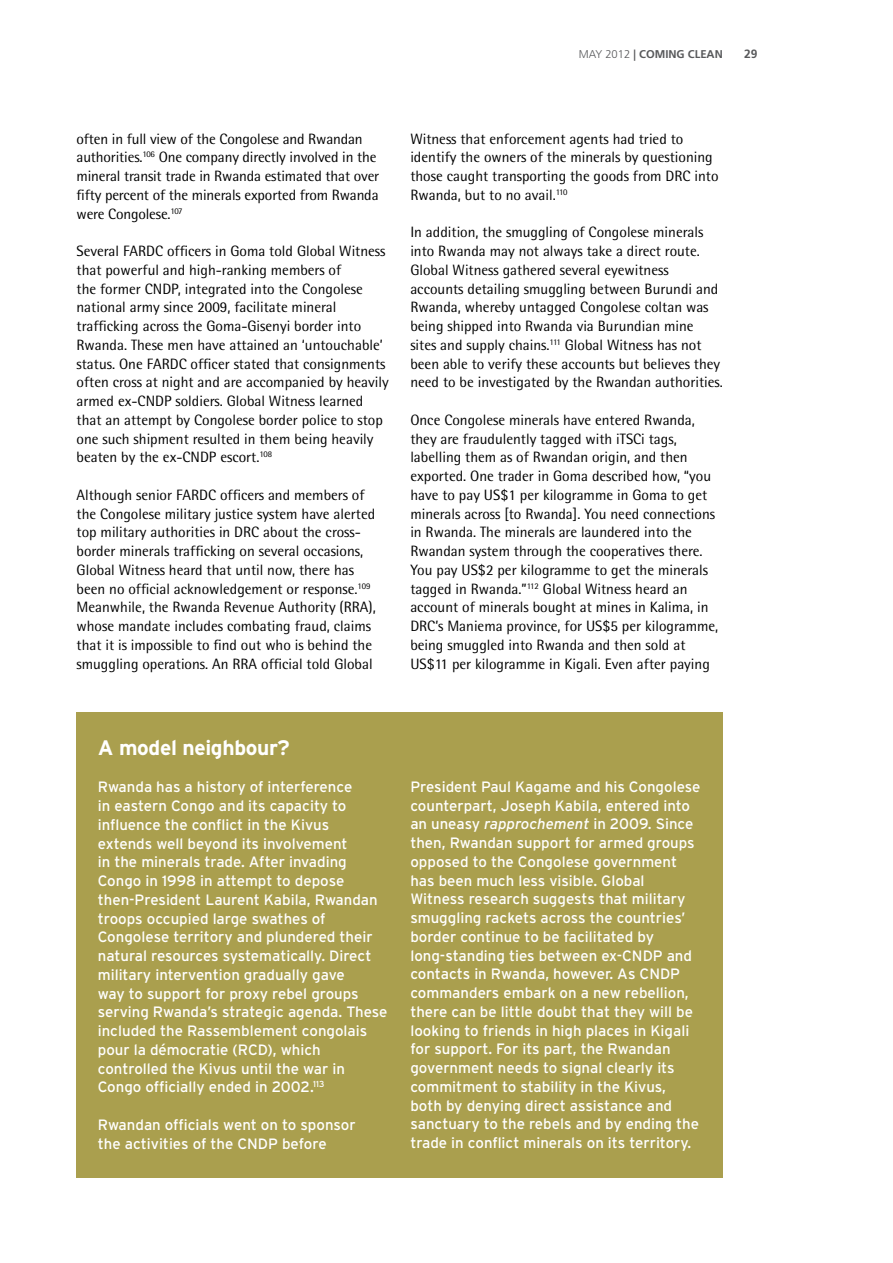
<style>
.page{position:relative;width:893px;height:1263px;background:#fff}
.page>*{position:absolute;margin:0;border:0;box-sizing:border-box;transform-origin:0 0}
.t1{font:700 21px "Interstate";color:#fff}
.t2{font:15px/18.8px "Rotis Semi Sans";color:#000}
.t3{font:15px/18.8px "Interstate";color:#fff}
.t4{font:700 12px "Frutiger";color:#58595b}
.t5{font:700 11.25px "Frutiger";color:#58595b}
.s1{font-weight:300}
.s2{font-style:italic}
</style>
<div class="page">
<div style="left:77px;top:712px;width:646px;height:466px;background:#aa9f4e"></div>
<p class="t5" style="left:579px;top:47px;width:146px"><span class="s1">MAY 2012</span> | COMING CLEAN</p>
<p class="t4" style="left:744px;top:46px;width:15px">29</p>
<p class="t2" style="left:77px;top:129px;width:304px">often in full view of the Congolese and Rwandan authorities.<sup>106</sup> One company directly involved in the mineral transit trade in Rwanda estimated that over fifty percent of the minerals exported from Rwanda were Congolese.<sup>107</sup></p>
<p class="t2" style="left:77px;top:241px;width:314px">Several FARDC officers in Goma told Global Witness that powerful and high-ranking members of<br>the former CNDP, integrated into the Congolese national army since 2009, facilitate mineral trafficking across the Goma-Gisenyi border into Rwanda. These men have attained an ‘untouchable’ status. One FARDC officer stated that consignments often cross at night and are accompanied by heavily armed ex-CNDP soldiers. Global Witness learned that an attempt by Congolese border police to stop one such shipment resulted in them being heavily beaten by the ex-CNDP escort.<sup>108</sup></p>
<p class="t2" style="left:77px;top:485px;width:301px">Although senior FARDC officers and members of the Congolese military justice system have alerted top military authorities in DRC about the cross&shy;border minerals trafficking on several occasions, Global Witness heard that until now, there has been no official acknowledgement or response.<sup>109<br></sup>Meanwhile, the Rwanda Revenue Authority (RRA), whose mandate includes combating fraud, claims that it is impossible to find out who is behind the smuggling operations. An RRA official told Global</p>
<p class="t2" style="left:410px;top:129px;width:310px">Witness that enforcement agents had tried to identify the owners of the minerals by questioning those caught transporting the goods from DRC into Rwanda, but to no avail.<sup>110</sup></p>
<p class="t2" style="left:410px;top:223px;width:314px">In addition, the smuggling of Congolese minerals into Rwanda may not always take a direct route.<br>Global Witness gathered several eyewitness accounts detailing smuggling between Burundi and Rwanda, whereby untagged Congolese coltan was being shipped into Rwanda via Burundian mine sites and supply chains.<sup>111</sup> Global Witness has not been able to verify these accounts but believes they need to be investigated by the Rwandan authorities.</p>
<p class="t2" style="left:410px;top:410px;width:309px">Once Congolese minerals have entered Rwanda, they are fraudulently tagged with iTSCi tags, labelling them as of Rwandan origin, and then exported. One trader in Goma described how, “you have to pay US$1 per kilogramme in Goma to get minerals across [to Rwanda]. You need connections in Rwanda. The minerals are laundered into the Rwandan system through the cooperatives there.<br>You pay US$2 per kilogramme to get the minerals tagged in Rwanda.”<sup>112</sup> Global Witness heard an account of minerals bought at mines in Kalima, in DRC’s Maniema province, for US$5 per kilogramme, being smuggled into Rwanda and then sold at US$11 per kilogramme in Kigali. Even after paying</p>
<h1 class="t1" style="left:98px;top:736px;width:194px">A model neighbour?</h1>
<p class="t3" style="left:98px;top:777px;width:291px">Rwanda has a history of interference<br>in eastern Congo and its capacity to influence the conflict in the Kivus<br>extends well beyond its involvement<br>in the minerals trade. After invading Congo in 1998 in attempt to depose then-President Laurent Kabila, Rwandan troops occupied large swathes of Congolese territory and plundered their natural resources systematically. Direct military intervention gradually gave<br>way to support for proxy rebel groups serving Rwanda’s strategic agenda. These included the Rassemblement congolais pour la démocratie (RCD), which controlled the Kivus until the war in Congo officially ended in 2002.<sup>113</sup></p>
<p class="t3" style="left:98px;top:1115px;width:259px">Rwandan officials went on to sponsor the activities of the CNDP before</p>
<p class="t3" style="left:410px;top:777px;width:292px">President Paul Kagame and his Congolese counterpart, Joseph Kabila, entered into an uneasy <span class="s2">rapprochement</span> in 2009. Since then, Rwandan support for armed groups opposed to the Congolese government has been much less visible. Global Witness research suggests that military smuggling rackets across the countries’ border continue to be facilitated by long-standing ties between ex-CNDP and contacts in Rwanda, however. As CNDP commanders embark on a new rebellion, there can be little doubt that they will be looking to friends in high places in Kigali for support. For its part, the Rwandan government needs to signal clearly its commitment to stability in the Kivus, both by denying direct assistance and sanctuary to the rebels and by ending the trade in conflict minerals on its territory.</p>
</div>
